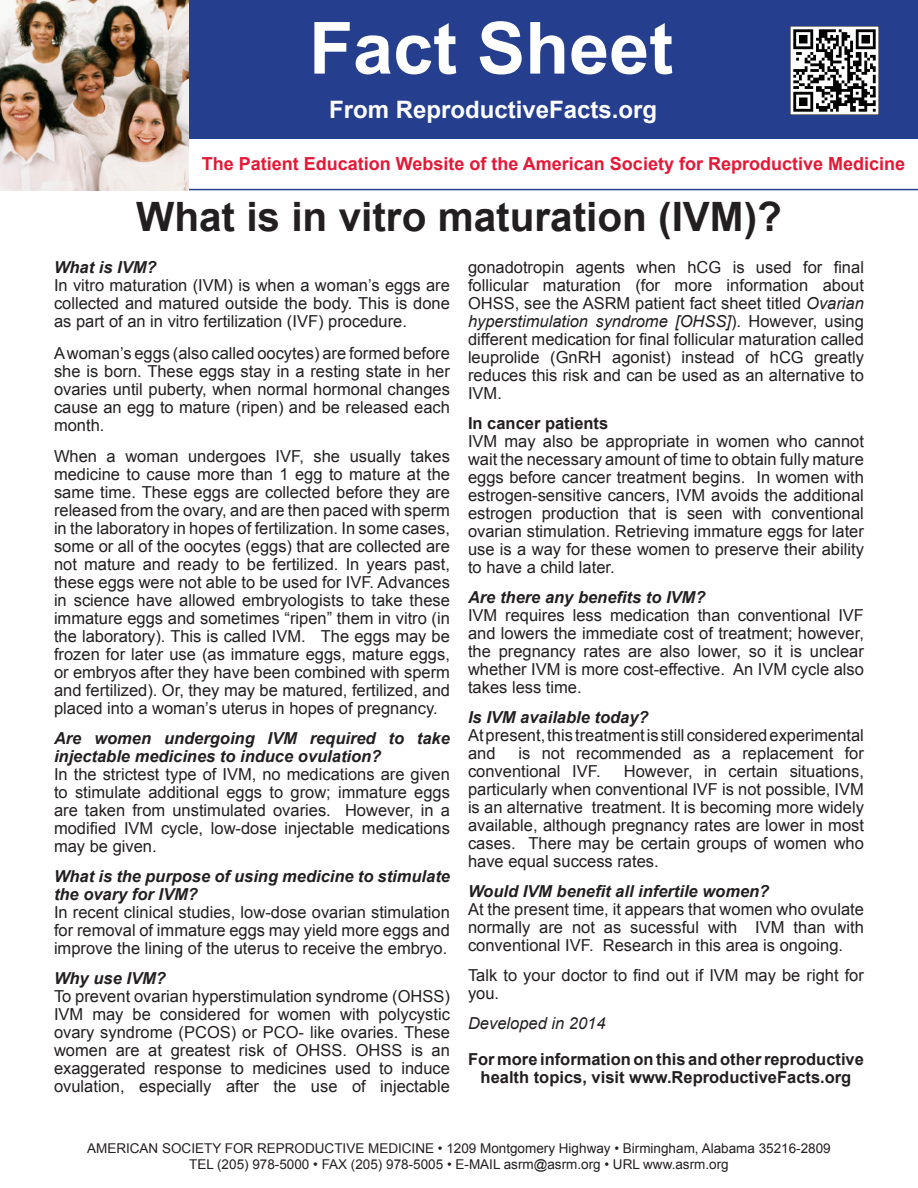
<style>
.page{position:relative;width:918px;height:1188px;background:#fff}
.page>*{position:absolute;margin:0;border:0;box-sizing:border-box;transform-origin:0 0}
.t1{font:700 72px "Arial";color:#fff}
.t2{font:700 40.5px "Arial";color:#231f20}
.t3{font:700 24px "Arial";color:#fff}
.t4{font:700 18px "Arial";color:#e51836}
.t5{font:16.5px/18px "Arial";color:#231f20;text-align:justify}
.t6{font:italic 700 16.5px/18px "Arial";color:#231f20}
.t7{font:700 16.5px/18px "Arial";color:#231f20;text-align:center}
.t8{font:italic 16.5px "Arial";color:#231f20}
.t9{font:13.5px "Arial";color:#231f20}
.s1{font-style:italic}
</style>
<div class="page">
<div style="left:189px;top:0;width:729px;height:139px;background:#253f8e"></div>
<hr style="left:0;top:189px;width:918px;height:1px;background:#253f8e">
<img style="left:0;top:0;width:189px;height:191px">
<img style="left:791px;top:26px;width:88px;height:88px">
<p class="t1" style="left:309px;top:0;width:366px">Fact Sheet</p>
<p class="t3" style="left:329px;top:93px;width:330px">From ReproductiveFacts.org</p>
<p class="t4" style="left:202px;top:152px;width:705px">The Patient Education Website of the American Society for Reproductive Medicine</p>
<p class="t2" style="left:136px;top:190px;width:647px">What is in vitro maturation (IVM)?</p>
<p class="t6" style="left:54px;top:259px;width:104px">What is IVM?</p>
<p class="t5" style="left:54px;top:277px;width:397px">In vitro maturation (IVM) is when a woman’s eggs are collected and matured outside the body. This is done as part of an in vitro fertilization (IVF) procedure.</p>
<p class="t5" style="left:54px;top:344px;width:397px">A woman’s eggs (also called oocytes) are formed before she is born. These eggs stay in a resting state in her ovaries until puberty, when normal hormonal changes cause an egg to mature (ripen) and be released each month.</p>
<p class="t5" style="left:54px;top:448px;width:398px">When a woman undergoes IVF, she usually takes medicine to cause more than 1 egg to mature at the same time. These eggs are collected before they are released from the ovary, and are then paced with sperm in the laboratory in hopes of fertilization. In some cases, some or all of the oocytes (eggs) that are collected are not mature and ready to be fertilized. In years past, these eggs were not able to be used for IVF. Advances in science have allowed embryologists to take these immature eggs and sometimes “ripen” them in vitro (in the laboratory). This is called IVM. The eggs may be frozen for later use (as immature eggs, mature eggs, or embryos after they have been combined with sperm and fertilized). Or, they may be matured, fertilized, and placed into a woman’s uterus in hopes of pregnancy.</p>
<p class="t6" style="left:54px;top:730px;width:397px">Are women undergoing IVM required to take injectable medicines to induce ovulation?</p>
<p class="t5" style="left:54px;top:766px;width:397px">In the strictest type of IVM, no medications are given to stimulate additional eggs to grow; immature eggs are taken from unstimulated ovaries. However, in a modified IVM cycle, low-dose injectable medications may be given.</p>
<p class="t6" style="left:54px;top:868px;width:398px">What is the purpose of using medicine to stimulate the ovary for IVM?</p>
<p class="t5" style="left:54px;top:904px;width:397px">In recent clinical studies, low-dose ovarian stimulation for removal of immature eggs may yield more eggs and improve the lining of the uterus to receive the embryo.</p>
<p class="t6" style="left:54px;top:970px;width:113px">Why use IVM?</p>
<p class="t5" style="left:54px;top:988px;width:397px">To prevent ovarian hyperstimulation syndrome (OHSS)</p>
<p class="t5" style="left:54px;top:1006px;width:397px">IVM may be considered for women with polycystic ovary syndrome (PCOS) or PCO- like ovaries. These women are at greatest risk of OHSS. OHSS is an exaggerated response to medicines used to induce ovulation, especially after the use of injectable</p>
<p class="t5" style="left:468px;top:259px;width:397px">gonadotropin agents when hCG is used for final follicular maturation (for more information about OHSS, see the ASRM patient fact sheet titled <span class="s1">Ovarian hyperstimulation syndrome [OHSS]</span>). However, using different medication for final follicular maturation called leuprolide (GnRH agonist) instead of hCG greatly reduces this risk and can be used as an alternative to IVM.</p>
<p class="t7" style="left:468px;top:415px;width:142px">In cancer patients</p>
<p class="t5" style="left:468px;top:433px;width:397px">IVM may also be appropriate in women who cannot wait the necessary amount of time to obtain fully mature eggs before cancer treatment begins. In women with estrogen-sensitive cancers, IVM avoids the additional estrogen production that is seen with conventional ovarian stimulation. Retrieving immature eggs for later use is a way for these women to preserve their ability to have a child later.</p>
<p class="t6" style="left:468px;top:589px;width:239px">Are there any benefits to IVM?</p>
<p class="t5" style="left:468px;top:607px;width:398px">IVM requires less medication than conventional IVF and lowers the immediate cost of treatment; however, the pregnancy rates are also lower, so it is unclear whether IVM is more cost-effective. An IVM cycle also takes less time.</p>
<p class="t6" style="left:468px;top:709px;width:182px">Is IVM available today?</p>
<p class="t5" style="left:468px;top:727px;width:397px">At present, this treatment is still considered experimental and</p>
<p class="t5" style="left:468px;top:745px;width:397px;text-indent:50px">is not recommended as a replacement for conventional IVF.</p>
<p class="t5" style="left:468px;top:763px;width:398px;text-indent:156px">However, in certain situations, particularly when conventional IVF is not possible, IVM is an alternative treatment. It is becoming more widely available, although pregnancy rates are lower in most cases. There may be certain groups of women who have equal success rates.</p>
<p class="t6" style="left:468px;top:883px;width:303px">Would IVM benefit all infertile women?</p>
<p class="t5" style="left:468px;top:901px;width:397px">At the present time, it appears that women who ovulate normally are not as sucessful with IVM than with conventional IVF. Research in this area is ongoing.</p>
<p class="t5" style="left:468px;top:967px;width:397px">Talk to your doctor to find out if IVM may be right for you.</p>
<p class="t8" style="left:468px;top:1013px;width:139px">Developed in 2014</p>
<p class="t7" style="left:468px;top:1051px;width:397px">For more information on this and other reproductive health topics, visit www.ReproductiveFacts.org</p>
<p class="t9" style="left:87px;top:1139px;width:745px">AMERICAN SOCIETY FOR REPRODUCTIVE MEDICINE • 1209 Montgomery Highway • Birmingham, Alabama 35216-2809</p>
<p class="t9" style="left:189px;top:1156px;width:541px">TEL (205) 978-5000 • FAX (205) 978-5005 • E-MAIL asrm@asrm.org • URL www.asrm.org</p>
</div>
